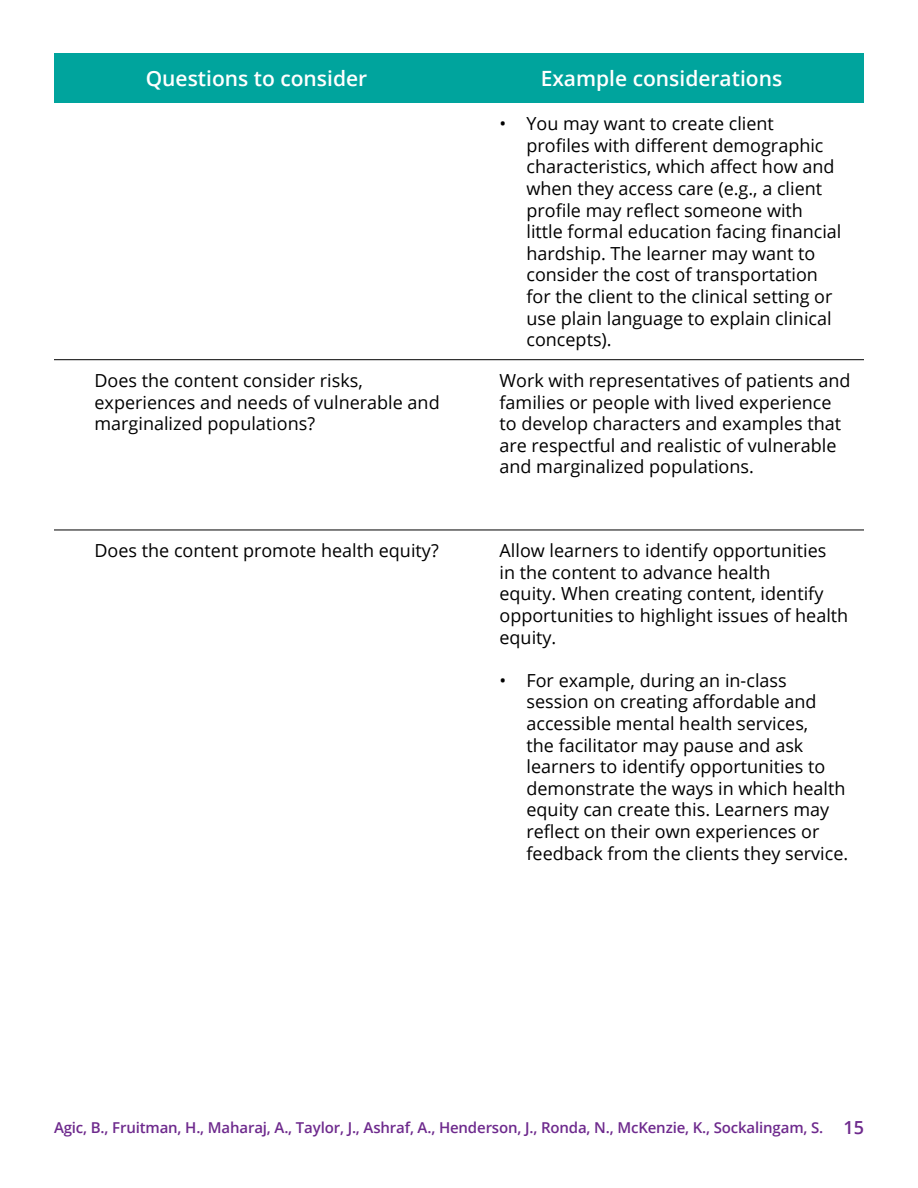
<style>
.page{position:relative;width:918px;height:1188px;background:#fff}
.page>*{position:absolute;margin:0;border:0;box-sizing:border-box;transform-origin:0 0}
.t1{font:600 21px "Open Sans";color:#fff}
.t2{font:18px/21.6px "Open Sans";color:#000}
.t3{font:600 15px "Open Sans";letter-spacing:-.01em;color:#6e2a8d}
.s1{font-size:18px}
</style>
<div class="page">
<hr style="left:54px;top:530px;width:405px;height:1px;background:#000">
<hr style="left:459px;top:530px;width:405px;height:1px;background:#000">
<hr style="left:54px;top:359px;width:405px;height:1px;background:#000">
<hr style="left:459px;top:359px;width:405px;height:1px;background:#000">
<div style="left:54px;top:53px;width:405px;height:50px;background:#00a49d"></div>
<div style="left:459px;top:53px;width:405px;height:50px;background:#00a49d"></div>
<p class="t1" style="left:146px;top:64px;width:223px">Questions to consider</p>
<p class="t1" style="left:541px;top:64px;width:243px">Example considerations</p>
<p class="t2" style="left:526px;top:112px;width:316px;text-indent:-27px">• You may want to create client profiles with different demographic characteristics, which affect how and when they access care (e.g., a client profile may reflect someone with little formal education facing financial hardship. The learner may want to consider the cost of transportation for the client to the clinical setting or use plain language to explain clinical concepts).</p>
<p class="t2" style="left:94px;top:369px;width:270px">Does the content consider risks,</p>
<p class="t2" style="left:500px;top:369px;width:353px">Work with representatives of patients and</p>
<p class="t2" style="left:94px;top:391px;width:347px">experiences and needs of vulnerable and</p>
<p class="t2" style="left:500px;top:391px;width:334px">families or people with lived experience</p>
<p class="t2" style="left:94px;top:412px;width:222px">marginalized populations?</p>
<p class="t2" style="left:500px;top:412px;width:343px">to develop characters and examples that are respectful and realistic of vulnerable and marginalized populations.</p>
<p class="t2" style="left:94px;top:539px;width:346px">Does the content promote health equity?</p>
<p class="t2" style="left:500px;top:539px;width:350px">Allow learners to identify opportunities<br>in the content to advance health<br>equity. When creating content, identify opportunities to highlight issues of health equity.</p>
<p class="t2" style="left:526px;top:669px;width:323px;text-indent:-27px">• For example, during an in-class session on creating affordable and accessible mental health services,<br>the facilitator may pause and ask learners to identify opportunities to demonstrate the ways in which health equity can create this. Learners may reflect on their own experiences or feedback from the clients they service.</p>
<p class="t3" style="left:54px;top:1117px;width:812px">Agic, B., Fruitman, H., Maharaj, A., Taylor, J., Ashraf, A., Henderson, J., Ronda, N., McKenzie, K., Sockalingam, S. <span class="s1">15</span></p>
</div>
